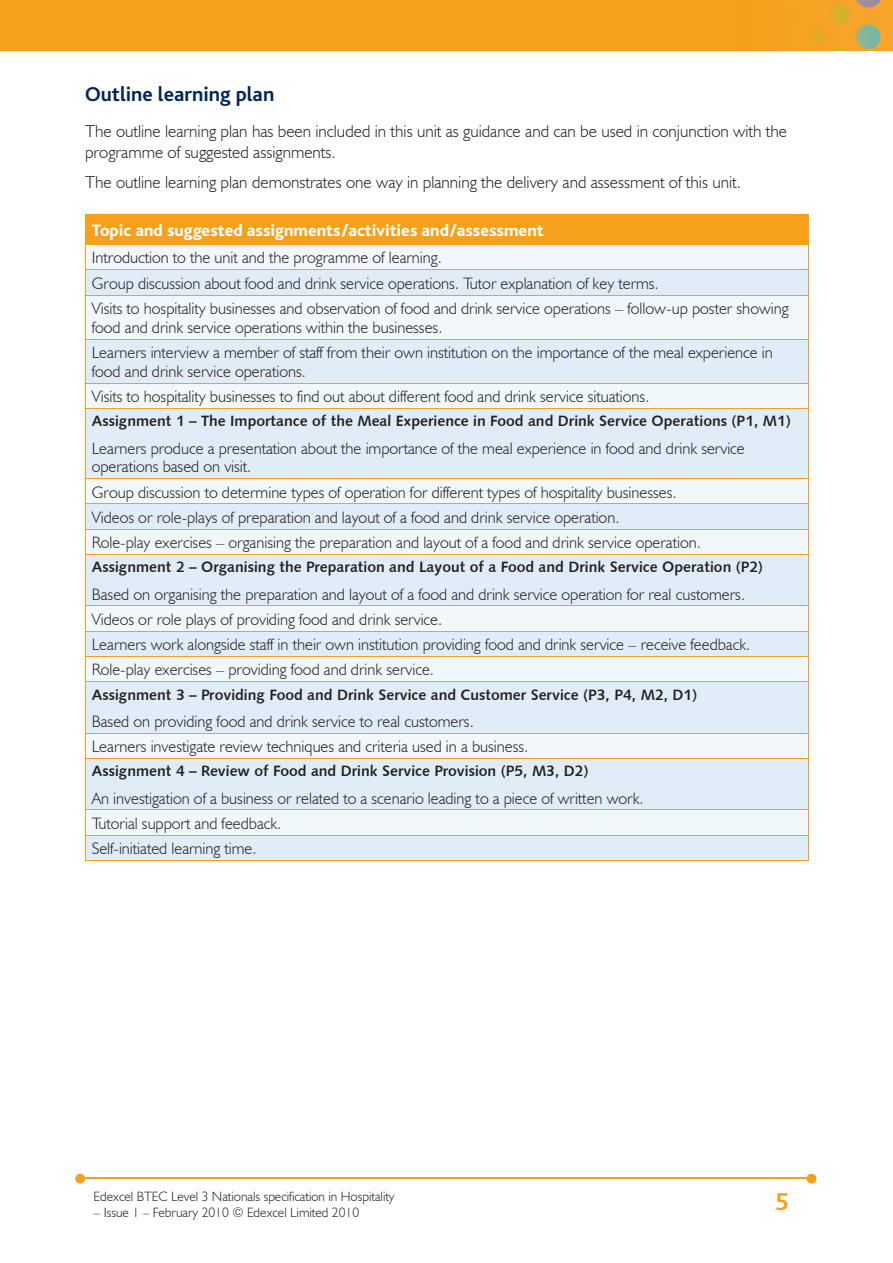
<style>
.page{position:relative;width:893px;height:1263px;background:#fff}
.page>*{position:absolute;margin:0;border:0;box-sizing:border-box;transform-origin:0 0}
.t1{font:700 25.5px "Bliss";color:#f6a01b}
.t2{font:700 21px "Bliss";color:#002556}
.t3{font:300 17.25px/21px "Humanist 521 BT";color:#231f20}
.t4{font:800 17.25px "Bliss";color:#fff}
.t5{font:300 16.5px/25.3px "Humanist 521 BT";color:#231f20}
.t6{font:15px "Humanist 531 BT Bold A";color:#231f20}
.t7{font:300 13.5px "Humanist 521 BT";color:#231f20}
</style>
<div class="page">
<img style="left:0;top:0;width:893px;height:51px">
<hr style="left:82px;top:1178px;width:728px;height:1px;background:#f6a01b">
<svg style="left:807px;top:1174px;width:9px;height:9px"></svg>
<svg style="left:75px;top:1174px;width:10px;height:9px"></svg>
<div style="left:85px;top:214px;width:723px;height:30px;background:#f6a01b"></div>
<div style="left:86px;top:245px;width:722px;height:24px;background:#f2f7fb"></div>
<svg style="left:86px;top:270px;width:722px;height:590px;fill:#e0edf8"></svg>
<hr style="left:85px;top:244px;width:724px;height:1px;background:#f6a01b">
<hr style="left:85px;top:214px;width:724px;height:1px;background:#f6a01b">
<svg style="left:85px;top:245px;width:1px;height:50px"></svg>
<svg style="left:808px;top:215px;width:1px;height:80px"></svg>
<hr style="left:85px;top:269px;width:724px;height:1px;background:#f6a01b">
<hr style="left:85px;top:295px;width:1px;height:44px;background:#f6a01b">
<hr style="left:808px;top:295px;width:1px;height:44px;background:#f6a01b">
<hr style="left:85px;top:295px;width:724px;height:1px;background:#f6a01b">
<hr style="left:85px;top:339px;width:1px;height:44px;background:#f6a01b">
<hr style="left:808px;top:339px;width:1px;height:44px;background:#f6a01b">
<hr style="left:85px;top:339px;width:724px;height:1px;background:#f6a01b">
<svg style="left:85px;top:384px;width:1px;height:24px"></svg>
<svg style="left:808px;top:384px;width:1px;height:24px"></svg>
<hr style="left:85px;top:383px;width:724px;height:1px;background:#f6a01b">
<hr style="left:85px;top:409px;width:1px;height:69px;background:#f6a01b">
<hr style="left:808px;top:409px;width:1px;height:69px;background:#f6a01b">
<hr style="left:85px;top:408px;width:724px;height:1px;background:#f6a01b">
<hr style="left:85px;top:478px;width:724px;height:1px;background:#f6a01b">
<hr style="left:85px;top:504px;width:724px;height:1px;background:#f6a01b">
<svg style="left:85px;top:479px;width:1px;height:75px"></svg>
<svg style="left:808px;top:479px;width:1px;height:75px"></svg>
<hr style="left:85px;top:529px;width:724px;height:1px;background:#f6a01b">
<hr style="left:85px;top:555px;width:1px;height:51px;background:#f6a01b">
<hr style="left:808px;top:555px;width:1px;height:51px;background:#f6a01b">
<hr style="left:85px;top:554px;width:724px;height:1px;background:#f6a01b">
<hr style="left:85px;top:606px;width:724px;height:1px;background:#f6a01b">
<hr style="left:85px;top:631px;width:724px;height:1px;background:#f6a01b">
<svg style="left:85px;top:607px;width:1px;height:74px"></svg>
<svg style="left:808px;top:607px;width:1px;height:74px"></svg>
<hr style="left:85px;top:656px;width:724px;height:1px;background:#f6a01b">
<hr style="left:85px;top:682px;width:1px;height:51px;background:#f6a01b">
<hr style="left:808px;top:682px;width:1px;height:51px;background:#f6a01b">
<hr style="left:85px;top:681px;width:724px;height:1px;background:#f6a01b">
<svg style="left:85px;top:734px;width:1px;height:24px"></svg>
<svg style="left:808px;top:734px;width:1px;height:24px"></svg>
<hr style="left:85px;top:733px;width:724px;height:1px;background:#f6a01b">
<hr style="left:85px;top:759px;width:1px;height:51px;background:#f6a01b">
<hr style="left:808px;top:759px;width:1px;height:51px;background:#f6a01b">
<hr style="left:85px;top:758px;width:724px;height:1px;background:#f6a01b">
<hr style="left:85px;top:810px;width:724px;height:1px;background:#f6a01b">
<hr style="left:85px;top:860px;width:724px;height:1px;background:#f6a01b">
<svg style="left:85px;top:811px;width:1px;height:49px"></svg>
<svg style="left:808px;top:811px;width:1px;height:49px"></svg>
<hr style="left:85px;top:835px;width:724px;height:1px;background:#f6a01b">
<p class="t2" style="left:85px;top:83px;width:191px">Outline learning plan</p>
<p class="t3" style="left:85px;top:120px;width:704px">The outline learning plan has been included in this unit as guidance and can be used in conjunction with the programme of suggested assignments.</p>
<p class="t3" style="left:85px;top:171px;width:657px">The outline learning plan demonstrates one way in planning the delivery and assessment of this unit.</p>
<p class="t4" style="left:92px;top:221px;width:453px">Topic and suggested assignments/activities and/assessment</p>
<p class="t5" style="left:92px;top:245px;width:698px">Introduction to the unit and the programme of learning.<br>Group discussion about food and drink service operations. Tutor explanation of key terms.<br>Visits to hospitality businesses and observation of food and drink service operations – follow-up poster showing</p>
<p class="t5" style="left:92px;top:314px;width:682px">food and drink service operations within the businesses.<br>Learners interview a member of staff from their own institution on the importance of the meal experience in</p>
<p class="t5" style="left:92px;top:358px;width:559px">food and drink service operations.<br>Visits to hospitality businesses to find out about different food and drink service situations.</p>
<p class="t6" style="left:92px;top:412px;width:701px">Assignment 1 – The Importance of the Meal Experience in Food and Drink Service Operations (P1, M1)</p>
<p class="t5" style="left:92px;top:438px;width:655px;line-height:18.8px">Learners produce a presentation about the importance of the meal experience in food and drink service operations based on visit.</p>
<p class="t5" style="left:92px;top:479px;width:611px">Group discussion to determine types of operation for different types of hospitality businesses.<br>Videos or role-plays of preparation and layout of a food and drink service operation.<br>Role-play exercises – organising the preparation and layout of a food and drink service operation.</p>
<p class="t6" style="left:92px;top:558px;width:673px">Assignment 2 – Organising the Preparation and Layout of a Food and Drink Service Operation (P2)</p>
<p class="t5" style="left:92px;top:581px;width:660px">Based on organising the preparation and layout of a food and drink service operation for real customers.<br>Videos or role plays of providing food and drink service.<br>Learners work alongside staff in their own institution providing food and drink service – receive feedback.<br>Role-play exercises – providing food and drink service.</p>
<p class="t6" style="left:92px;top:685px;width:607px">Assignment 3 – Providing Food and Drink Service and Customer Service (P3, P4, M2, D1)</p>
<p class="t5" style="left:92px;top:708px;width:438px">Based on providing food and drink service to real customers.<br>Learners investigate review techniques and criteria used in a business.</p>
<p class="t6" style="left:92px;top:762px;width:498px">Assignment 4 – Review of Food and Drink Service Provision (P5, M3, D2)</p>
<p class="t5" style="left:92px;top:785px;width:553px">An investigation of a business or related to a scenario leading to a piece of written work.<br>Tutorial support and feedback.<br>Self-initiated learning time.</p>
<p class="t7" style="left:94px;top:1188px;width:303px">Edexcel BTEC Level 3 Nationals specification in Hospitality</p>
<p class="t7" style="left:94px;top:1204px;width:267px">– Issue 1 – February 2010 © Edexcel Limited 2010</p>
<h1 class="t1" style="left:775px;top:1189px;width:15px">5</h1>
</div>
